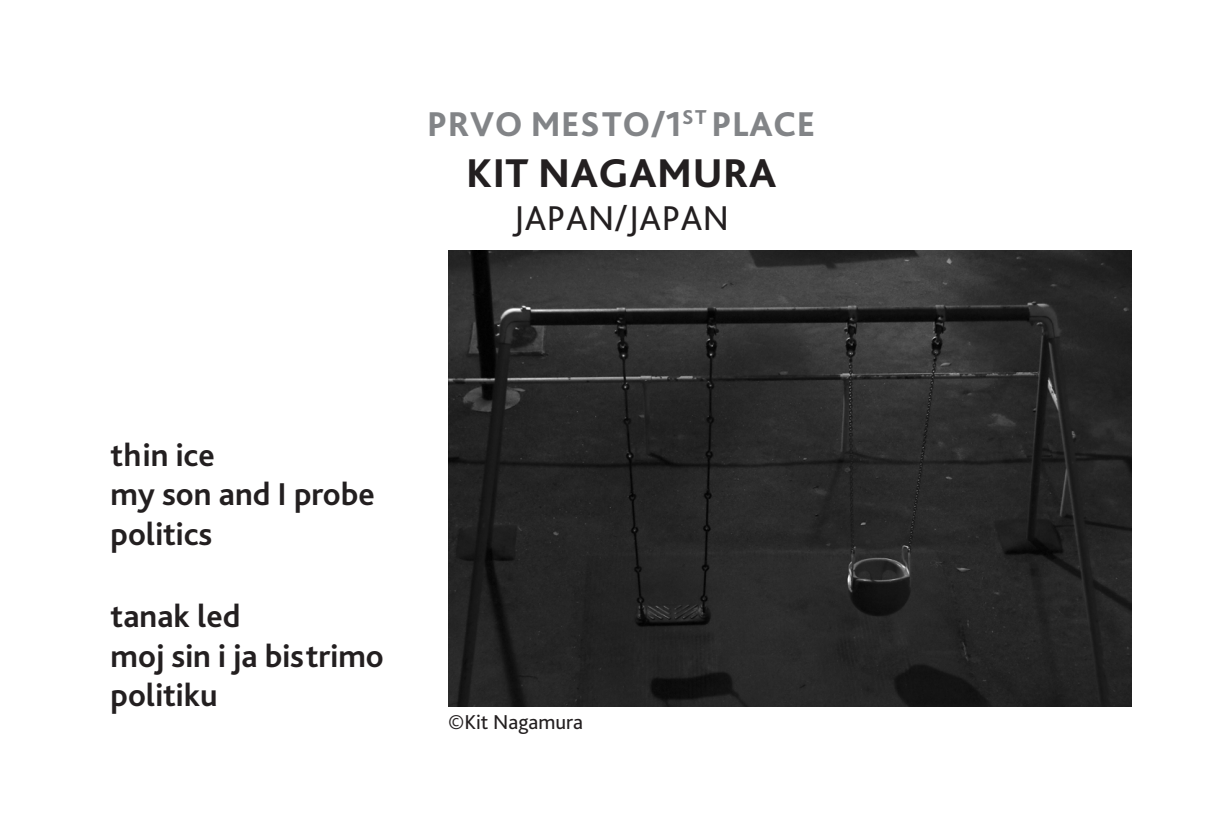
<style>
.page{position:relative;width:1217px;height:817px;background:#fff}
.page>*{position:absolute;margin:0;border:0;box-sizing:border-box;transform-origin:0 0}
.N1{font:800 42px "Bliss Pro";letter-spacing:.015em;color:#231f20}
.N2{font:800 36px "Bliss Pro";letter-spacing:.015em;color:#828487}
.N1-2{font:36px "Bliss Pro";letter-spacing:.015em;color:#231f20}
.haiga{font:700 33px/39.6px "Bliss Pro";color:#231f20}
.potpis{font:21px "Bliss Pro";color:#231f20}
</style>
<div class="page">
<img style="left:448px;top:250px;width:683px;height:456px">
<p class="N2" style="left:427px;top:102px;width:389px">PRVO MESTO/1<sup>ST</sup> PLACE</p>
<p class="N1" style="left:466px;top:146px;width:312px">KIT NAGAMURA</p>
<p class="N1-2" style="left:513px;top:195px;width:217px">JAPAN/JAPAN</p>
<p class="haiga" style="left:111px;top:434px;width:265px">thin ice<br>my son and I probe politics</p>
<p class="haiga" style="left:111px;top:595px;width:274px">tanak led<br>moj sin i ja bistrimo politiku</p>
<p class="potpis" style="left:448px;top:708px;width:136px">©Kit Nagamura</p>
</div>
